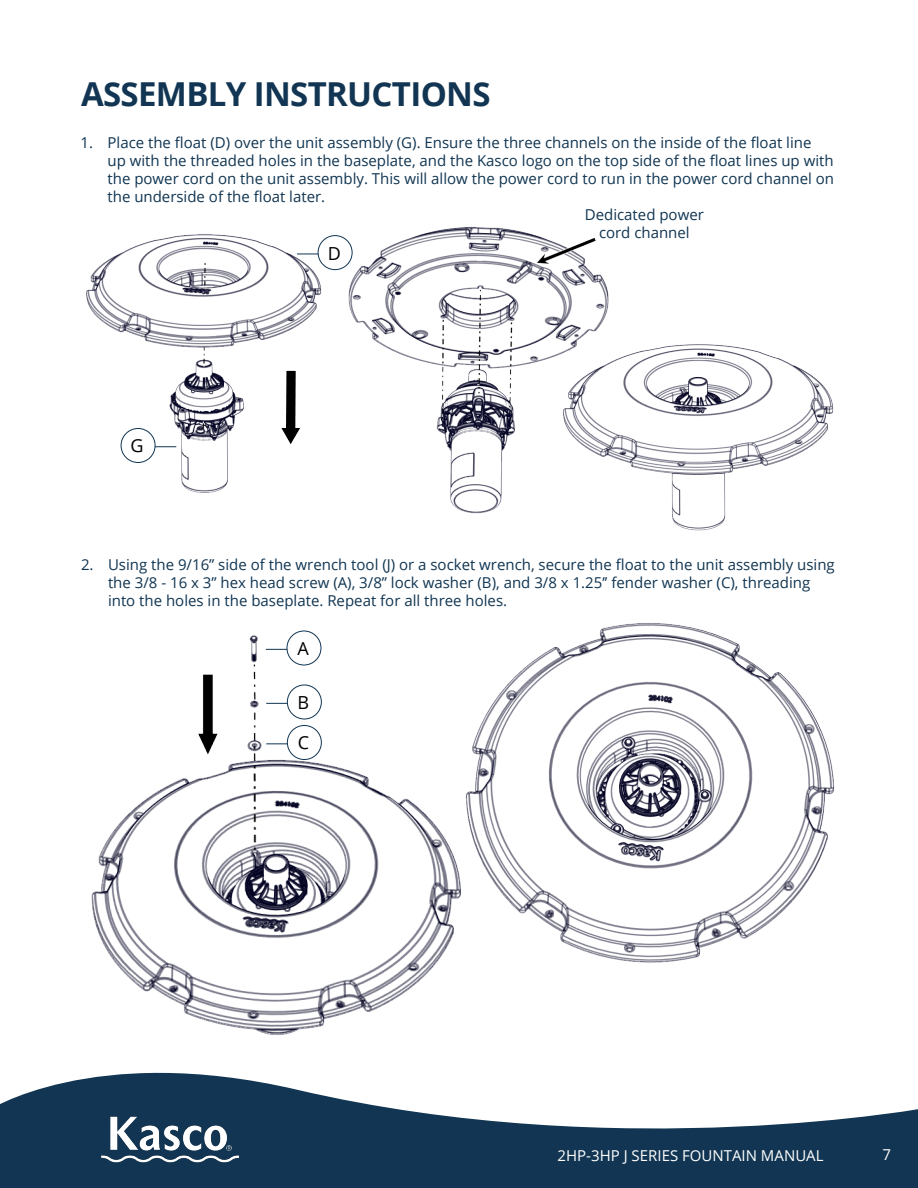
<style>
.page{position:relative;width:918px;height:1188px;background:#fff}
.page>*{position:absolute;margin:0;border:0;box-sizing:border-box;transform-origin:0 0}
.t1{font:700 33px "Open Sans";letter-spacing:-.02em;color:#113552}
.t2{font:18px "Open Sans";color:#000}
.t3{font:15px/18px "Open Sans";color:#103552}
.t4{font:15px "Open Sans";color:#fff}
</style>
<div class="page">
<svg style="left:0;top:1072px;width:918px;height:116px;fill:#113552"></svg>
<img style="left:101px;top:1113px;width:137px;height:53px">
<img style="left:86px;top:234px;width:251px;height:259px">
<img style="left:342px;top:226px;width:267px;height:288px">
<img style="left:559px;top:337px;width:275px;height:194px">
<div style="left:318px;top:235px;width:35px;height:35px;border:1px solid #113552;border-radius:50%"></div>
<svg style="left:297px;top:254px;width:21px;height:1px"></svg>
<div style="left:121px;top:428px;width:34px;height:35px;border:1px solid #113552;border-radius:50%"></div>
<svg style="left:155px;top:446px;width:21px;height:1px"></svg>
<img style="left:91px;top:630px;width:342px;height:405px">
<img style="left:433px;top:623px;width:402px;height:344px">
<div style="left:287px;top:631px;width:34px;height:34px;border:1px solid #113552;border-radius:50%"></div>
<svg style="left:266px;top:649px;width:21px;height:1px"></svg>
<div style="left:287px;top:685px;width:35px;height:34px;border:1px solid #113552;border-radius:50%"></div>
<svg style="left:266px;top:703px;width:22px;height:1px"></svg>
<div style="left:287px;top:725px;width:35px;height:35px;border:1px solid #113552;border-radius:50%"></div>
<svg style="left:266px;top:743px;width:22px;height:1px"></svg>
<h1 class="t1" style="left:81px;top:71px;width:411px">ASSEMBLY INSTRUCTIONS</h1>
<p class="t3" style="left:81px;top:133px;width:732px">1. Place the float (D) over the unit assembly (G). Ensure the three channels on the inside of the float line</p>
<p class="t3" style="left:108px;top:151px;width:728px">up with the threaded holes in the baseplate, and the Kasco logo on the top side of the float lines up with</p>
<p class="t3" style="left:108px;top:169px;width:728px">the power cord on the unit assembly. This will allow the power cord to run in the power cord channel on</p>
<p class="t3" style="left:108px;top:187px;width:219px">the underside of the float later.</p>
<p class="t3" style="left:585px;top:205px;width:121px">Dedicated power</p>
<p class="t3" style="left:599px;top:223px;width:92px">cord channel</p>
<p class="t2" style="left:328px;top:241px;width:15px">D</p>
<p class="t2" style="left:131px;top:434px;width:15px">G</p>
<p class="t3" style="left:108px;top:556px;width:728px;text-indent:-27px">2. Using the 9/16’’ side of the wrench tool (J) or a socket wrench, secure the float to the unit assembly using the 3/8 - 16 x 3’’ hex head screw (A), 3/8’’ lock washer (B), and 3/8 x 1.25’’ fender washer (C), threading into the holes in the baseplate. Repeat for all three holes.</p>
<p class="t2" style="left:297px;top:636px;width:13px">A</p>
<p class="t2" style="left:298px;top:690px;width:13px">B</p>
<p class="t2" style="left:298px;top:731px;width:13px">C</p>
<p class="t4" style="left:558px;top:1145px;width:267px">2HP-3HP J SERIES FOUNTAIN MANUAL</p>
<p class="t4" style="left:882px;top:1145px;width:10px">7</p>
</div>
